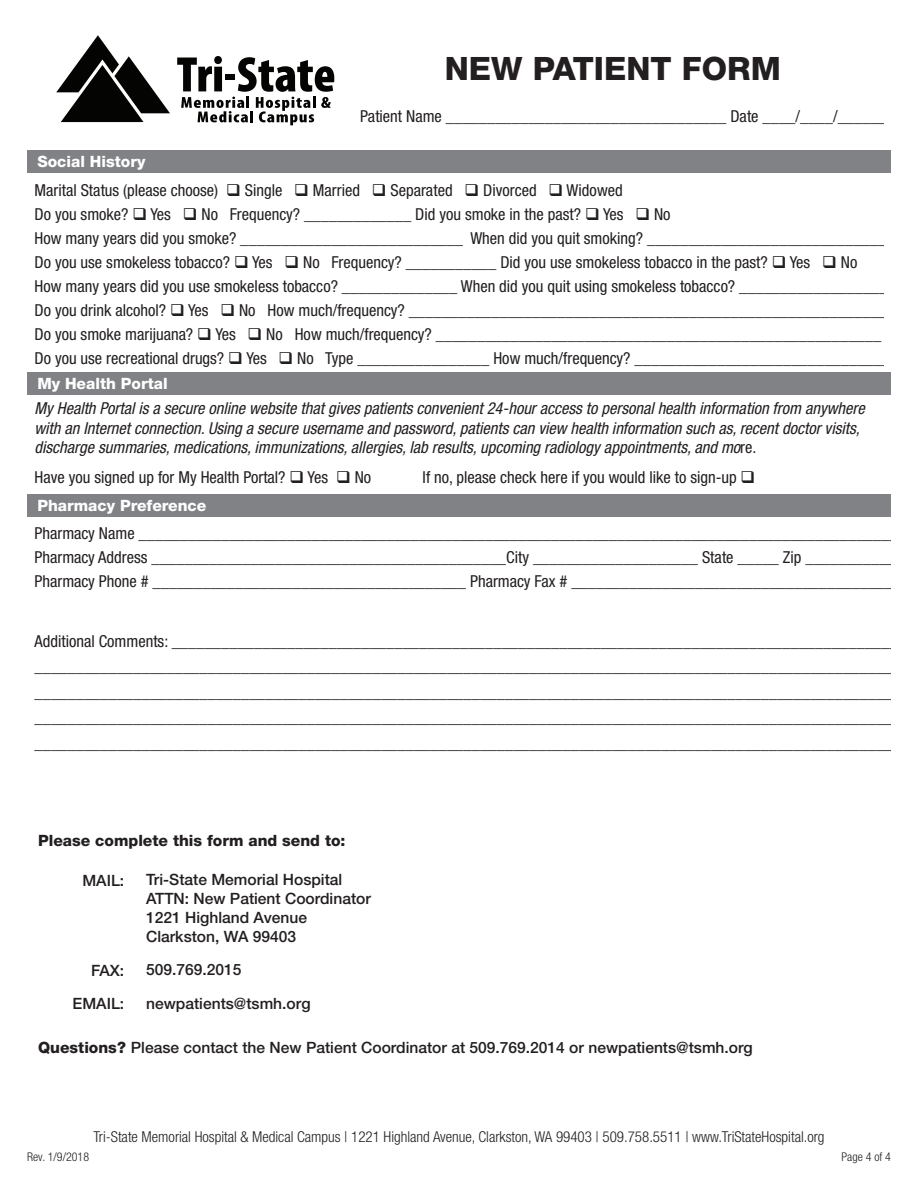
<style>
.page{position:relative;width:918px;height:1188px;background:#fff}
.page>*{position:absolute;margin:0;border:0;box-sizing:border-box;transform-origin:0 0}
.t1{font:800 32.25px "Helvetica Neue LT Std";color:#231f20}
.t2{font:condensed 16.5px/24px "Helvetica Neue LT Std";color:#231f20}
.t3{font:italic condensed 16.5px/19.8px "Helvetica Neue LT Std";color:#231f20}
.t4{font:500 15.6px/18.8px "Helvetica Neue LT Std";color:#231f20}
.t5{font:800 15.6px "Helvetica Neue LT Std";color:#fff}
.t6{font:800 15.6px "Helvetica Neue LT Std";color:#231f20}
.t7{font:300 condensed 15px "Helvetica Neue LT Std";color:#231f20}
.t8{font:300 condensed 12px "Helvetica Neue LT Std";color:#231f20}
.s1{font-style:normal}
.s2{font-weight:800}
</style>
<div class="page">
<svg style="left:56px;top:35px;width:114px;height:87px"></svg>
<svg style="left:177px;top:56px;width:157px;height:69px"></svg>
<div style="left:27px;top:150px;width:864px;height:23px;background:#808285"></div>
<div style="left:27px;top:494px;width:864px;height:22px;background:#808285"></div>
<div style="left:27px;top:373px;width:864px;height:22px;background:#808285"></div>
<h1 class="t1" style="left:445px;top:50px;width:338px">NEW PATIENT FORM</h1>
<p class="t5" style="left:37px;top:152px;width:110px">Social History</p>
<p class="t2" style="left:360px;top:104px;width:529px">Patient Name __________________________________ Date ____/____/______</p>
<p class="t2" style="left:35px;top:178px;width:888px">Marital Status (please choose) ❑ Single ❑ Married ❑ Separated ❑ Divorced ❑ Widowed<br>Do you smoke? ❑ Yes ❑ No Frequency? _____________ Did you smoke in the past? ❑ Yes ❑ No<br>How many years did you smoke? ___________________________ When did you quit smoking? _____________________________<br>Do you use smokeless tobacco? ❑ Yes ❑ No Frequency? ___________ Did you use smokeless tobacco in the past? ❑ Yes ❑ No<br>How many years did you use smokeless tobacco? ______________ When did you quit using smokeless tobacco? ______________________ Do you drink alcohol? ❑ Yes ❑ No How much/frequency? __________________________________________________________<br>Do you smoke marijuana? ❑ Yes ❑ No How much/frequency? ______________________________________________________<br>Do you use recreational drugs? ❑ Yes ❑ No Type ________________ How much/frequency? _______________________________</p>
<p class="t3" style="left:35px;top:398px;width:832px">My Health Portal is a secure online website that gives patients convenient 24-hour access to personal health information from anywhere with an Internet connection. Using a secure username and password, patients can view health information such as, recent doctor visits, discharge summaries, medications, immunizations, allergies, lab results, upcoming radiology appointments, and mo<span class="s1">re.</span></p>
<p class="t2" style="left:35px;top:465px;width:338px">Have you signed up for My Health Portal? ❑ Yes ❑ No</p>
<p class="t2" style="left:423px;top:465px;width:334px">If no, please check here if you would like to sign-up ❑</p>
<p class="t5" style="left:37px;top:375px;width:132px">My Health Portal</p>
<p class="t5" style="left:37px;top:496px;width:171px">Pharmacy Preference</p>
<p class="t2" style="left:35px;top:521px;width:868px">Pharmacy Name ____________________________________________________________________________________________<br>Pharmacy Address ___________________________________________City ____________________ State _____ Zip ___________<br>Pharmacy Phone # ______________________________________ Pharmacy Fax # ________________________________________</p>
<p class="t2" style="left:35px;top:628px;width:884px;line-height:25.5px">Additional Comments: __________________________________________________________________________________________ ___________________________________________________________________________________________________________ ___________________________________________________________________________________________________________ ___________________________________________________________________________________________________________ ___________________________________________________________________________________________________________</p>
<p class="t6" style="left:38px;top:832px;width:309px">Please complete this form and send to:</p>
<p class="t4" style="left:146px;top:870px;width:226px">Tri-State Memorial Hospital<br>ATTN: New Patient Coordinator<br>1221 Highland Avenue<br>Clarkston, WA 99403</p>
<p class="t4" style="left:146px;top:953px;width:166px;line-height:33.6px">509.769.2015 newpatients@tsmh.org</p>
<p class="t4" style="left:82px;top:871px;width:43px">MAIL:</p>
<p class="t4" style="left:73px;top:953px;width:53px;line-height:33.8px;text-align:right">FAX:<br>EMAIL:</p>
<p class="t4" style="left:38px;top:1038px;width:716px"><span class="s2">Questions?</span> Please contact the New Patient Coordinator at 509.769.2014 or newpatients@tsmh.org</p>
<p class="t7" style="left:93px;top:1128px;width:733px">Tri-State Memorial Hospital &amp; Medical Campus | 1221 Highland Avenue, Clarkston, WA 99403 | 509.758.5511 | www.TriStateHospital.org</p>
<p class="t8" style="left:27px;top:1149px;width:64px">Rev. 1/9/2018</p>
<p class="t8" style="left:842px;top:1149px;width:51px">Page 4 of 4</p>
</div>
